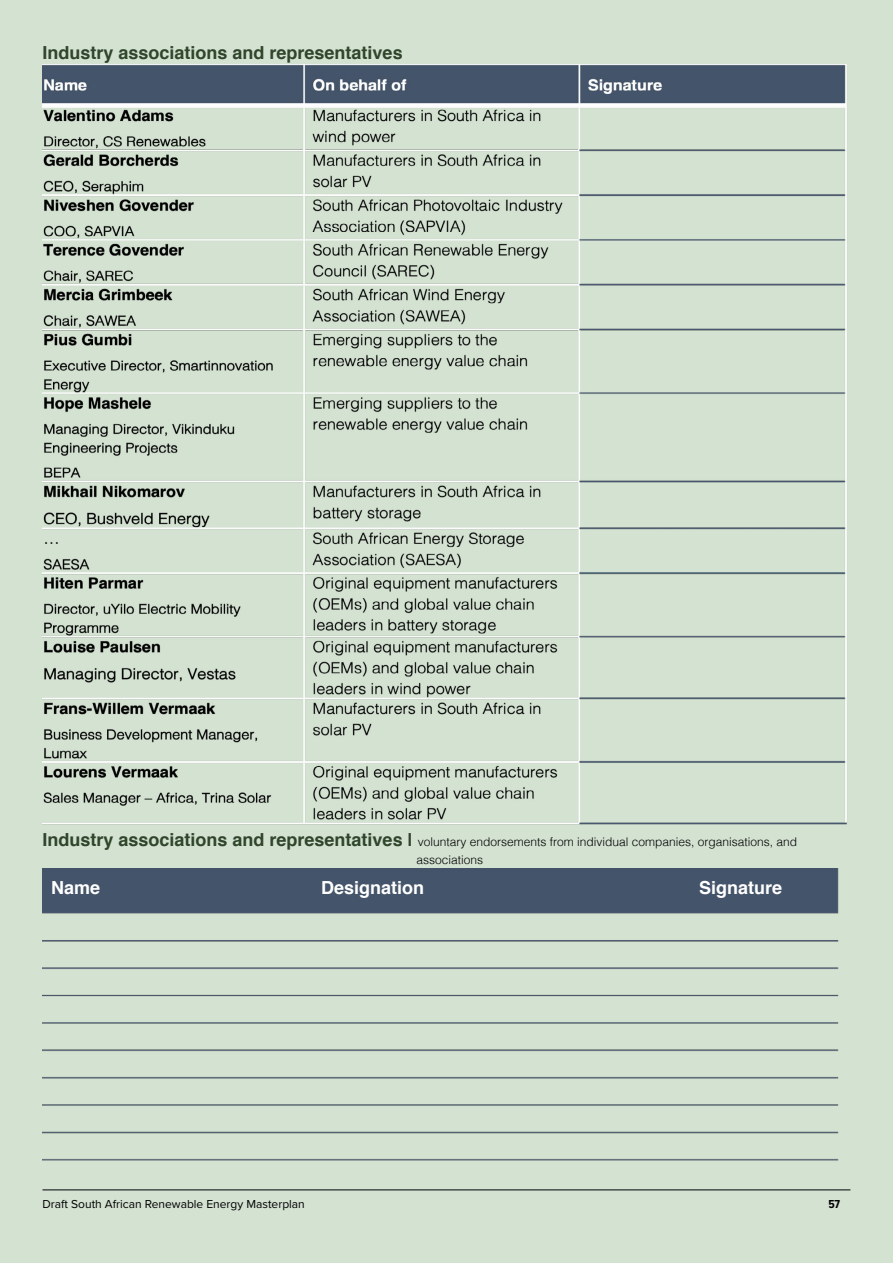
<style>
.page{position:relative;width:893px;height:1263px;background:#d4e2d2}
.page>*{position:absolute;margin:0;border:0;box-sizing:border-box;transform-origin:0 0}
.t1{font:700 18px "Helvetica";color:#30462b}
.t2{font:700 18px "Helvetica";color:#fff}
.t3{font:300 12px/18px "Helvetica";color:#000}
.t4{font:12px "Proxima Nova";color:#000}
.t5{font:700 12px "Proxima Nova Cond";color:#000}
.s1{font-weight:700;font-size:18px;color:#30462b}
</style>
<div class="page">
<hr style="left:43px;top:1189px;width:807px;height:1px;background:#000">
<img style="left:43px;top:65px;width:804px;height:760px">
<div style="left:43px;top:880px;width:782px;height:28px;background:#44546a"></div>
<h1 class="t1" style="left:43px;top:38px;width:362px">Industry associations and representatives</h1>
<p class="t3" style="left:417px;top:832px;width:382px;text-indent:-374px"><span class="s1">Industry associations and representatives |</span> voluntary endorsements from individual companies, organisations, and associations</p>
<h1 class="t2" style="left:51px;top:873px;width:51px">Name</h1>
<h1 class="t2" style="left:321px;top:873px;width:105px">Designation</h1>
<h1 class="t2" style="left:699px;top:873px;width:85px">Signature</h1>
<p class="t4" style="left:43px;top:1195px;width:264px">Draft South African Renewable Energy Masterplan</p>
<p class="t5" style="left:828px;top:1195px;width:13px">57</p>
</div>
